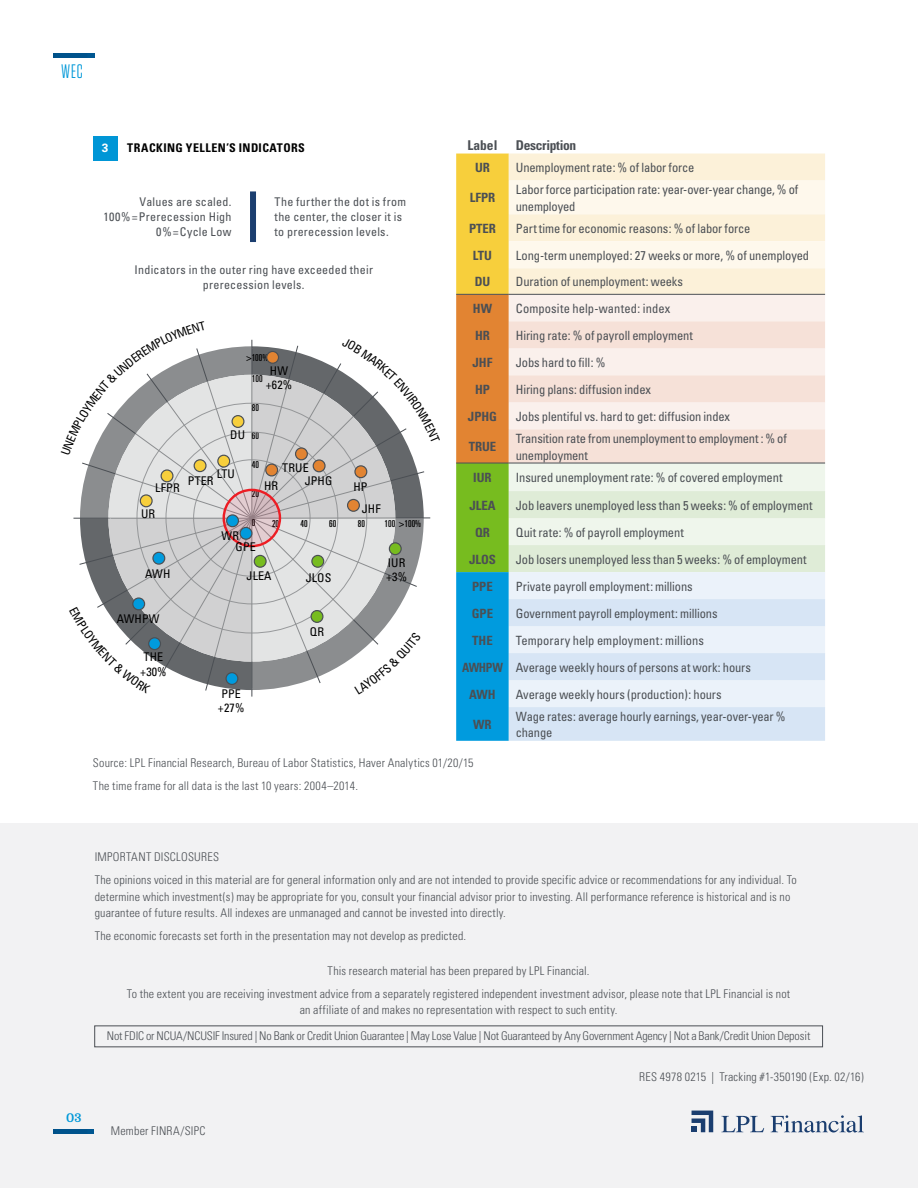
<style>
.page{position:relative;width:918px;height:1188px;background:#fff}
.page>*{position:absolute;margin:0;border:0;box-sizing:border-box;transform-origin:0 0}
.t1{font:19.5px "Tungsten Narrow";color:#0098d8}
.t2{font:700 condensed 13.5px "Univers";letter-spacing:-.025em;color:#4b4f54}
.t3{font:condensed 12.75px/16.5px "Univers";letter-spacing:-.01em;color:#4b4f54}
.t4{font:700 condensed 12.75px "Univers";color:#4b4f54}
.t5{font:300 condensed 12px/23.2px "Univers";letter-spacing:.015em;color:#4b4f54}
.t6{font:condensed 12px/15px "Univers";letter-spacing:.025em;color:#4b4f54;text-align:right}
.t7{font:300 condensed 12px "Univers";letter-spacing:-.015em;color:#4b4f54}
.t8{font:condensed 12px/14.4px "Univers";letter-spacing:.01em;color:#000}
.t9{font:700 condensed 12px "Univers";letter-spacing:.035em;color:#000}
.t10{font:700 12px "Domine";color:#0098d8}
.t11{font:700 12px "Univers";color:#fff}
.t12{font:ultra-condensed 9.6px "Univers";color:#000}
.s1{font-weight:700}
</style>
<div class="page">
<img style="left:54px;top:53px;width:40px;height:5px">
<hr style="left:252px;top:518px;width:1px;height:179px;background:#4b4f54">
<div style="left:0;top:824px;width:918px;height:364px;background:#efeff0"></div>
<img style="left:54px;top:1129px;width:40px;height:5px">
<div style="left:94px;top:1025px;width:729px;height:22px;border:1px solid #4b4f54"></div>
<svg style="left:721px;top:1116px;width:43px;height:16px"></svg>
<svg style="left:771px;top:1115px;width:93px;height:18px"></svg>
<svg style="left:692px;top:1111px;width:21px;height:21px"></svg>
<svg style="left:456px;top:154px;width:369px;height:587px;background:#e2e1cb"></svg>
<svg style="left:509px;top:599px;width:316px;height:142px;background:#deeaf6"></svg>
<hr style="left:456px;top:294px;width:53px;height:1px;background:#4b4f54">
<hr style="left:509px;top:294px;width:316px;height:1px;background:#4b4f54">
<hr style="left:456px;top:463px;width:53px;height:1px;background:#4b4f54">
<hr style="left:509px;top:463px;width:316px;height:1px;background:#4b4f54">
<div style="left:93px;top:136px;width:24px;height:24px;background:#0096d6"></div>
<div style="left:250px;top:191px;width:6px;height:51px;background:#1b3e6f"></div>
<svg style="left:73px;top:339px;width:358px;height:355px"></svg>
<h1 class="t1" style="left:61px;top:62px;width:23px">WEC</h1>
<p class="t2" style="left:467px;top:137px;width:31px">Label</p>
<p class="t2" style="left:516px;top:137px;width:62px">Description</p>
<p class="t4" style="left:475px;top:160px;width:16px">UR</p>
<p class="t3" style="left:516px;top:159px;width:180px">Unemployment rate: % of labor force</p>
<p class="t4" style="left:470px;top:190px;width:27px">LFPR</p>
<p class="t3" style="left:516px;top:181px;width:284px">Labor force participation rate: year-over-year change, % of unemployed</p>
<p class="t4" style="left:469px;top:220px;width:28px">PTER</p>
<p class="t3" style="left:516px;top:220px;width:236px">Part time for economic reasons: % of labor force</p>
<p class="t4" style="left:473px;top:247px;width:21px">LTU</p>
<p class="t3" style="left:516px;top:247px;width:295px">Long-term unemployed: 27 weeks or more, % of unemployed</p>
<p class="t4" style="left:475px;top:274px;width:17px">DU</p>
<p class="t3" style="left:516px;top:273px;width:169px">Duration of unemployment: weeks</p>
<p class="t4" style="left:473px;top:301px;width:21px">HW</p>
<p class="t3" style="left:516px;top:300px;width:156px">Composite help-wanted: index</p>
<p class="t4" style="left:475px;top:328px;width:16px">HR</p>
<p class="t3" style="left:516px;top:327px;width:179px">Hiring rate: % of payroll employment</p>
<p class="t4" style="left:473px;top:355px;width:21px">JHF</p>
<p class="t3" style="left:516px;top:354px;width:91px">Jobs hard to fill: %</p>
<p class="t4" style="left:475px;top:382px;width:16px">HP</p>
<p class="t3" style="left:516px;top:381px;width:137px">Hiring plans: diffusion index</p>
<p class="t4" style="left:468px;top:409px;width:31px">JPHG</p>
<p class="t3" style="left:516px;top:408px;width:216px">Jobs plentiful vs. hard to get: diffusion index</p>
<p class="t4" style="left:469px;top:439px;width:29px">TRUE</p>
<p class="t3" style="left:516px;top:430px;width:273px">Transition rate from unemployment to employment : % of unemployment</p>
<p class="t4" style="left:473px;top:470px;width:20px">IUR</p>
<p class="t3" style="left:516px;top:469px;width:268px">Insured unemployment rate: % of covered employment</p>
<p class="t4" style="left:469px;top:497px;width:28px">JLEA</p>
<p class="t3" style="left:516px;top:497px;width:298px">Job leavers unemployed less than 5 weeks: % of employment</p>
<p class="t4" style="left:475px;top:524px;width:16px">QR</p>
<p class="t3" style="left:516px;top:524px;width:170px">Quit rate: % of payroll employment</p>
<p class="t4" style="left:469px;top:551px;width:28px">JLOS</p>
<p class="t3" style="left:516px;top:551px;width:292px">Job losers unemployed less than 5 weeks: % of employment</p>
<p class="t4" style="left:472px;top:578px;width:22px">PPE</p>
<p class="t3" style="left:516px;top:578px;width:178px">Private payroll employment: millions</p>
<p class="t4" style="left:472px;top:605px;width:23px">GPE</p>
<p class="t3" style="left:516px;top:605px;width:203px">Government payroll employment: millions</p>
<p class="t4" style="left:472px;top:632px;width:22px">THE</p>
<p class="t3" style="left:516px;top:632px;width:190px">Temporary help employment: millions</p>
<p class="t3" style="left:462px;top:659px;width:290px"><span class="s1">AWHPW</span> Average weekly hours of persons at work: hours</p>
<p class="t4" style="left:469px;top:686px;width:28px">AWH</p>
<p class="t3" style="left:516px;top:686px;width:207px">Average weekly hours (production): hours</p>
<p class="t4" style="left:473px;top:717px;width:20px">WR</p>
<p class="t3" style="left:516px;top:708px;width:271px">Wage rates: average hourly earnings, year-over-year % change</p>
<p class="t5" style="left:93px;top:751px;width:382px">Source: LPL Financial Research, Bureau of Labor Statistics, Haver Analytics 01/20/15<br>The time frame for all data is the last 10 years: 2004–2014.</p>
<p class="t11" style="left:102px;top:141px;width:8px">3</p>
<p class="t9" style="left:127px;top:140px;width:179px">TRACKING YELLEN’S INDICATORS</p>
<p class="t6" style="left:104px;top:194px;width:130px">Values are scaled.<br>100%=Prerecession High<br>0%=Cycle Low</p>
<p class="t6" style="left:274px;top:194px;width:133px;text-align:left">The further the dot is from the center, the closer it is to prerecession levels.</p>
<p class="t6" style="left:135px;top:262px;width:240px;text-align:center">Indicators in the outer ring have exceeded their prerecession levels.</p>
<p class="t12" style="left:246px;top:352px;width:24px">&gt;100%</p>
<p class="t8" style="left:266px;top:363px;width:28px;text-align:center">HW +62%</p>
<p class="t12" style="left:252px;top:373px;width:12px">100</p>
<p class="t12" style="left:252px;top:402px;width:9px">80</p>
<p class="t12" style="left:252px;top:430px;width:9px">60</p>
<p class="t12" style="left:252px;top:459px;width:9px">40</p>
<p class="t12" style="left:252px;top:488px;width:9px">20</p>
<p class="t12" style="left:252px;top:517px;width:5px">0</p>
<p class="t12" style="left:385px;top:518px;width:38px">100 &gt;100%</p>
<p class="t8" style="left:230px;top:428px;width:16px">DU</p>
<p class="t8" style="left:282px;top:460px;width:28px">TRUE</p>
<p class="t8" style="left:217px;top:467px;width:20px">LTU</p>
<p class="t8" style="left:188px;top:473px;width:27px">PTER</p>
<p class="t8" style="left:305px;top:473px;width:29px">JPHG</p>
<p class="t8" style="left:264px;top:478px;width:16px">HR</p>
<p class="t8" style="left:353px;top:479px;width:16px">HP</p>
<p class="t8" style="left:155px;top:481px;width:26px">LFPR</p>
<p class="t8" style="left:362px;top:502px;width:20px">JHF</p>
<p class="t8" style="left:141px;top:506px;width:16px">UR</p>
<p class="t12" style="left:272px;top:518px;width:9px">20</p>
<p class="t12" style="left:301px;top:518px;width:9px">40</p>
<p class="t12" style="left:329px;top:518px;width:9px">60</p>
<p class="t12" style="left:358px;top:518px;width:9px">80</p>
<p class="t8" style="left:222px;top:529px;width:19px">WR</p>
<p class="t8" style="left:236px;top:540px;width:22px">GPE</p>
<p class="t8" style="left:386px;top:555px;width:22px">IUR +3%</p>
<p class="t8" style="left:145px;top:567px;width:27px">AWH</p>
<p class="t8" style="left:247px;top:568px;width:27px">JLEA</p>
<p class="t8" style="left:306px;top:570px;width:27px">JLOS</p>
<p class="t8" style="left:117px;top:611px;width:44px">AWHPW</p>
<p class="t8" style="left:310px;top:624px;width:16px">QR</p>
<p class="t8" style="left:140px;top:650px;width:28px">THE +30%</p>
<p class="t8" style="left:218px;top:686px;width:28px">PPE +27%</p>
<p class="t10" style="left:66px;top:1112px;width:17px">03</p>
<p class="t5" style="left:95px;top:845px;width:704px">IMPORTANT DISCLOSURES<br>The opinions voiced in this material are for general information only and are not intended to provide specific advice or recommendations for any individual. To</p>
<p class="t5" style="left:95px;top:888px;width:697px;line-height:16.5px">determine which investment(s) may be appropriate for you, consult your financial advisor prior to investing. All performance reference is historical and is no guarantee of future results. All indexes are unmanaged and cannot be invested into directly.</p>
<p class="t5" style="left:95px;top:925px;width:373px">The economic forecasts set forth in the presentation may not develop as predicted.</p>
<p class="t5" style="left:127px;top:959px;width:665px;text-align:center">This research material has been prepared by LPL Financial.<br>To the extent you are receiving investment advice from a separately registered independent investment advisor, please note that LPL Financial is not</p>
<p class="t5" style="left:300px;top:998px;width:319px">an affiliate of and makes no representation with respect to such entity.</p>
<p class="t7" style="left:107px;top:1029px;width:705px">Not FDIC or NCUA/NCUSIF Insured | No Bank or Credit Union Guarantee | May Lose Value | Not Guaranteed by Any Government Agency | Not a Bank/Credit Union Deposit</p>
<p class="t5" style="left:111px;top:1119px;width:96px">Member FINRA/SIPC</p>
<p class="t5" style="left:639px;top:1065px;width:226px">RES 4978 0215 | Tracking #1-350190 (Exp. 02/16)</p>
</div>
